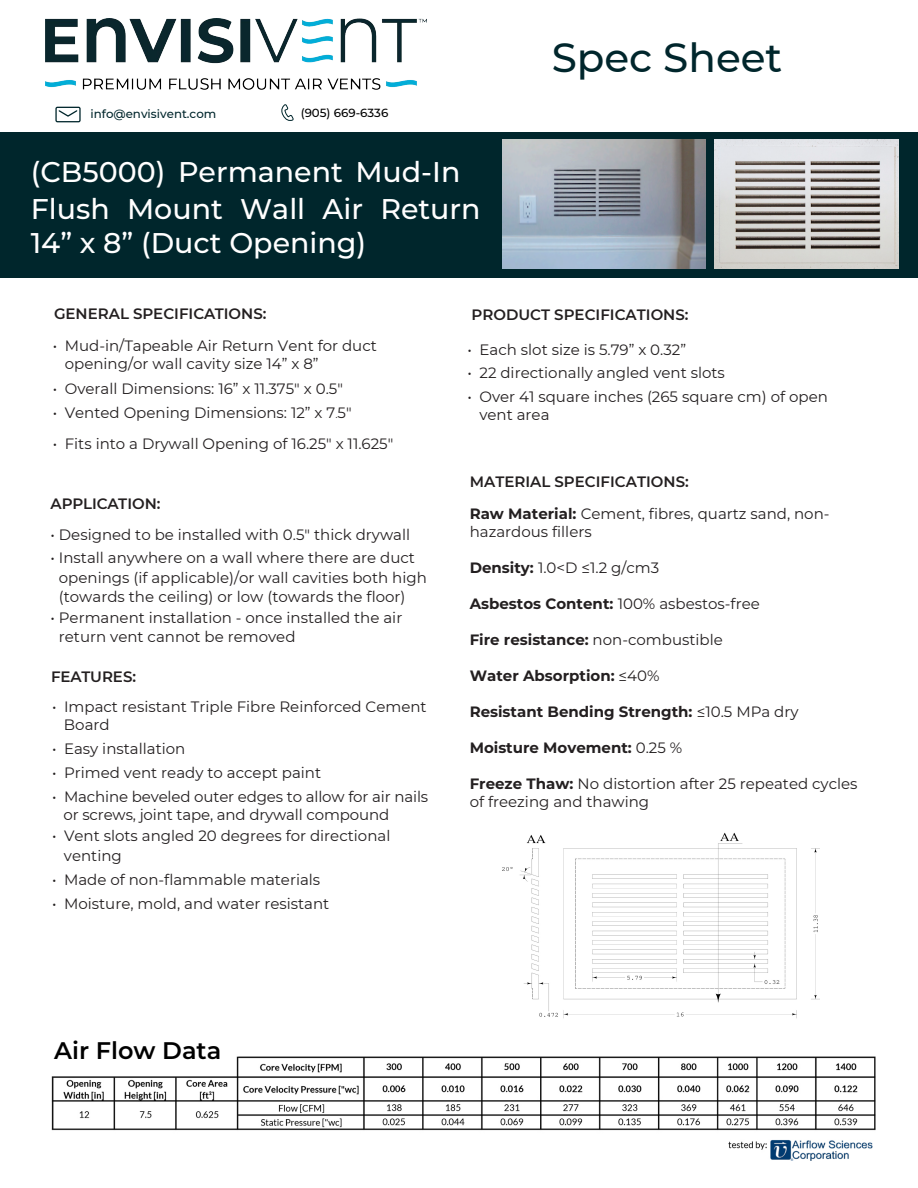
<style>
.page{position:relative;width:918px;height:1188px;background:#fff}
.page>*{position:absolute;margin:0;border:0;box-sizing:border-box;transform-origin:0 0}
.t1{font:500 40.5px "Montserrat";color:#00262c}
.t2{font:500 28.5px/35.4px "Montserrat";color:#fff}
.t3{font:600 24px "Montserrat";color:#000}
.t4{font:15px/18px "Montserrat";color:#231f20}
.t5{font:700 15px "Montserrat";color:#231f20}
.t6{font:600 15px "Montserrat";color:#231f20}
.t7{font:500 11.85px "Montserrat";color:#00262c}
.t8{font:500 11.85px "Montserrat";color:#000}
.s1{font-size:10.5px}
.s2{font-weight:700}
.s3{font-weight:400}
</style>
<div class="page">
<div style="left:0;top:132px;width:918px;height:146px;background:#00262c"></div>
<img style="left:502px;top:139px;width:203px;height:130px">
<img style="left:715px;top:139px;width:183px;height:130px">
<div style="left:55px;top:107px;width:26px;height:15px;border:1px solid #00262c"></div>
<svg style="left:58px;top:110px;width:20px;height:7px"></svg>
<svg style="left:281px;top:104px;width:13px;height:17px"></svg>
<img style="left:45px;top:18px;width:381px;height:72px">
<img style="left:51px;top:1056px;width:825px;height:105px">
<img style="left:502px;top:832px;width:317px;height:187px">
<p class="t7" style="left:91px;top:106px;width:127px">info@envisivent.com</p>
<p class="t8" style="left:301px;top:105px;width:89px">(905) 669-6336</p>
<p class="t2" style="left:31px;top:153px;width:451px">(CB5000) Permanent Mud-In<br>Flush Mount Wall Air Return<br>14” x 8” (Duct Opening)</p>
<p class="t1" style="left:552px;top:30px;width:232px">Spec Sheet</p>
<p class="t6" style="left:54px;top:303px;width:214px">GENERAL SPECIFICATIONS:</p>
<p class="t4" style="left:65px;top:336px;width:314px;text-indent:-12px">• Mud-in/Tapeable Air Return Vent for duct opening/or wall cavity size 14” x 8”</p>
<p class="t4" style="left:53px;top:379px;width:292px">• Overall Dimensions: 16” x 11.375" x 0.5"</p>
<p class="t4" style="left:53px;top:404px;width:300px">• Vented Opening Dimensions: 12” x 7<span class="s1">.</span>5"</p>
<p class="t4" style="left:53px;top:435px;width:342px">• Fits into a Drywall Opening of 16.25" x 11.625"</p>
<p class="t6" style="left:50px;top:494px;width:112px">APPLICATION:</p>
<p class="t4" style="left:51px;top:525px;width:361px">• Designed to be installed with 0.5" thick drywall</p>
<p class="t4" style="left:59px;top:548px;width:369px;line-height:19.5px;text-indent:-8px">• Install anywhere on a wall where there are duct openings (if applicable)/or wall cavities both high (towards the ceiling) or low (towards the floor)</p>
<p class="t4" style="left:59px;top:608px;width:345px;line-height:18.9px;text-indent:-8px">• Permanent installation - once installed the air return vent cannot be removed</p>
<p class="t6" style="left:51px;top:666px;width:87px">FEATURES:</p>
<p class="t4" style="left:64px;top:697px;width:364px;text-indent:-12px">• Impact resistant Triple Fibre Reinforced Cement<br>Board</p>
<p class="t4" style="left:52px;top:739px;width:135px">• Easy installation</p>
<p class="t4" style="left:52px;top:763px;width:271px">• Primed vent ready to accept paint</p>
<p class="t4" style="left:64px;top:787px;width:366px;text-indent:-11px">• Machine beveled outer edges to allow for air nails or screws, joint tape, and drywall compound</p>
<p class="t4" style="left:64px;top:825px;width:328px;line-height:20.5px;text-indent:-12px">• Vent slots angled 20 degrees for directional venting</p>
<p class="t4" style="left:52px;top:870px;width:270px">• Made of non-flammable materials</p>
<p class="t4" style="left:52px;top:894px;width:279px">• Moisture, mold, and water resistant</p>
<p class="t6" style="left:472px;top:304px;width:219px">PRODUCT SPECIFICATIONS:</p>
<p class="t4" style="left:468px;top:340px;width:220px">• Each slot size is 5.79” x 0.32”</p>
<p class="t4" style="left:468px;top:364px;width:259px">• 22 directionally angled vent slots</p>
<p class="t4" style="left:479px;top:387px;width:350px;text-indent:-12px">• Over 41 square inches (265 square cm) of open vent area</p>
<p class="t6" style="left:470px;top:471px;width:220px">MATERIAL SPECIFICATIONS:</p>
<p class="t4" style="left:470px;top:504px;width:361px"><span class="s2">Raw Material:</span> Cement, fibres, quartz sand, non&shy;hazardous fillers</p>
<p class="t4" style="left:470px;top:558px;width:191px"><span class="s2">Density:</span> 1.0&lt;D ≤1.2 g/cm3</p>
<p class="t4" style="left:470px;top:594px;width:292px"><span class="s2">Asbestos Content:</span> 100% asbestos-free</p>
<p class="t5" style="left:470px;top:629px;width:255px">Fire resistance: <span class="s3">non-combustible</span></p>
<p class="t5" style="left:470px;top:665px;width:191px">Water Absorption: <span class="s3">≤40%</span></p>
<p class="t5" style="left:470px;top:701px;width:330px">Resistant Bending Strength: <span class="s3">≤10.5 MPa dry</span></p>
<p class="t5" style="left:470px;top:737px;width:214px">Moisture Movement: <span class="s3">0.25 %</span></p>
<p class="t4" style="left:470px;top:774px;width:389px"><span class="s2">Freeze Thaw:</span> No distortion after 25 repeated cycles of freezing and thawing</p>
<h3 class="t3" style="left:54px;top:1033px;width:169px">Air Flow Data</h3>
</div>
